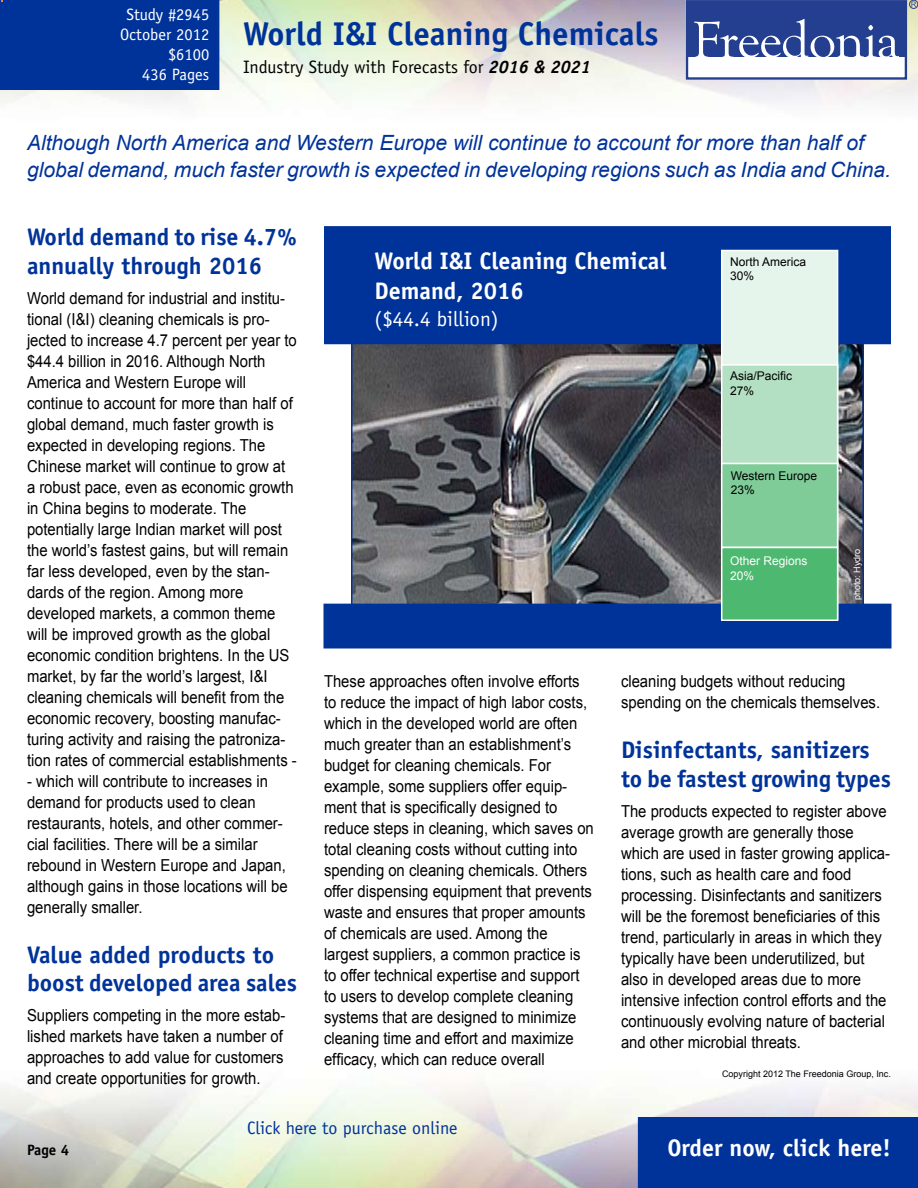
<style>
.page{position:relative;width:918px;height:1188px;background:#fff}
.page>*{position:absolute;margin:0;border:0;box-sizing:border-box;transform-origin:0 0}
.t1{font:700 33px "Officina Sans";color:#039}
.t2{font:700 24px/28.8px "Officina Sans";color:#039}
.t3{font:700 24px/30px "Officina Sans";color:#fff}
.t4{font:italic 21px/27px "Arial";color:#039}
.t5{font:21px "Officina Sans";color:#fff}
.t6{font:18px "Officina Sans";color:#000}
.t7{font:18px "Officina Sans";color:#039}
.t8{font:16.5px/21px "Arial";color:#000;scale:.9 1}
.t9{font:16.5px/19.8px "Officina Sans";color:#fff;text-align:right}
.t10{font:700 15px "Officina Sans";color:#000}
.t11{font:12px/14.2px "Arial";color:#000}
.t12{font:12px/14.2px "Arial";color:#fff}
.t13{font:9px "Arial";color:#000}
.t14{font:9px "Arial";color:#fff}
.s1{font-weight:700;font-style:italic}
</style>
<div class="page">
<div style="left:638px;top:1117px;width:280px;height:71px;background:#039"></div>
<div style="left:686px;top:0;width:221px;height:80px;border:2px solid #243e90"></div>
<div style="left:687px;top:1px;width:218px;height:56px;background:#243e90"></div>
<svg style="left:694px;top:19px;width:205px;height:38px"></svg>
<div style="left:909px;top:0;width:9px;height:9px;border:1px solid #243e90;border-radius:50%"></div>
<svg style="left:911px;top:2px;width:5px;height:5px"></svg>
<img style="left:354px;top:344px;width:507px;height:260px">
<div style="left:325px;top:227px;width:565px;height:117px;background:#039"></div>
<div style="left:324px;top:226px;width:567px;height:118px;border:2px solid #039"></div>
<div style="left:0;top:0;width:219px;height:90px;background:#039"></div>
<div style="left:324px;top:604px;width:567px;height:44px;background:#039"></div>
<div style="left:722px;top:250px;width:116px;height:369px;background:#e6f5eb"></div>
<div style="left:721px;top:250px;width:117px;height:370px;border:2px solid #fff"></div>
<div style="left:722px;top:365px;width:116px;height:99px;background:#b3e0c2"></div>
<div style="left:721px;top:364px;width:117px;height:100px;border:2px solid #fff"></div>
<div style="left:722px;top:464px;width:116px;height:83px;background:#80cc99"></div>
<div style="left:721px;top:463px;width:117px;height:85px;border:2px solid #fff"></div>
<div style="left:722px;top:548px;width:116px;height:72px;background:#4db870"></div>
<div style="left:721px;top:547px;width:117px;height:74px;border:2px solid #fff"></div>
<p class="t9" style="left:120px;top:5px;width:91px">Study #2945<br>October 2012 $6100<br>436 Pages</p>
<h1 class="t1" style="left:243px;top:13px;width:417px">World I&amp;I Cleaning Chemicals</h1>
<p class="t6" style="left:243px;top:57px;width:349px">Industry Study with Forecasts for <span class="s1">2016 &amp; 2021</span></p>
<p class="t4" style="left:27px;top:130px;width:865px">Although North America and Western Europe will continue to account for more than half of global demand, much faster growth is expected in developing regions such as India and China.</p>
<h2 class="t2" style="left:27px;top:222px;width:272px">World demand to rise 4.7% annually through 2016</h2>
<p class="t8" style="left:27px;top:288px;width:301px">World demand for industrial and institu&shy;tional (I&amp;I) cleaning chemicals is pro&shy;jected to increase 4.7 percent per year to $44.4 billion in 2016. Although North America and Western Europe will continue to account for more than half of global demand, much faster growth is expected in developing regions. The Chinese market will continue to grow at a robust pace, even as economic growth in China begins to moderate. The potentially large Indian market will post the world’s fastest gains, but will remain far less developed, even by the stan&shy;dards of the region. Among more developed markets, a common theme will be improved growth as the global economic condition brightens. In the US market, by far the world’s largest, I&amp;I cleaning chemicals will benefit from the economic recovery, boosting manufac&shy;turing activity and raising the patroniza&shy;tion rates of commercial establishments -</p>
<p class="t8" style="left:27px;top:771px;width:291px">- which will contribute to increases in demand for products used to clean restaurants, hotels, and other commer&shy;cial facilities. There will be a similar rebound in Western Europe and Japan, although gains in those locations will be generally smaller.</p>
<h2 class="t2" style="left:27px;top:940px;width:272px">Value added products to boost developed area sales</h2>
<p class="t8" style="left:27px;top:1005px;width:289px">Suppliers competing in the more estab&shy;lished markets have taken a number of approaches to add value for customers and create opportunities for growth.</p>
<h2 class="t3" style="left:375px;top:245px;width:293px">World I&amp;I Cleaning Chemical<br>Demand, 2016</h2>
<p class="t5" style="left:375px;top:306px;width:126px">($44.4 billion)</p>
<p class="t11" style="left:730px;top:254px;width:78px">North America<br>30%</p>
<p class="t11" style="left:730px;top:369px;width:64px">Asia/Pacific<br>27%</p>
<p class="t11" style="left:731px;top:469px;width:88px">Western Europe<br>23%</p>
<p class="t12" style="left:730px;top:554px;width:79px">Other Regions<br>20%</p>
<p class="t14" style="left:851px;top:600px;width:53px;rotate:-90deg">photo: Hydro</p>
<p class="t8" style="left:324px;top:671px;width:301px">These approaches often involve efforts to reduce the impact of high labor costs, which in the developed world are often much greater than an establishment’s budget for cleaning chemicals. For example, some suppliers offer equip&shy;ment that is specifically designed to reduce steps in cleaning, which saves on total cleaning costs without cutting into spending on cleaning chemicals. Others offer dispensing equipment that prevents waste and ensures that proper amounts of chemicals are used. Among the largest suppliers, a common practice is to offer technical expertise and support to users to develop complete cleaning systems that are designed to minimize cleaning time and effort and maximize efficacy, which can reduce overall</p>
<p class="t8" style="left:621px;top:671px;width:289px">cleaning budgets without reducing spending on the chemicals themselves.</p>
<h2 class="t2" style="left:621px;top:735px;width:272px">Disinfectants, sanitizers to be fastest growing types</h2>
<p class="t8" style="left:621px;top:800px;width:300px">The products expected to register above average growth are generally those which are used in faster growing applica&shy;tions, such as health care and food processing. Disinfectants and sanitizers will be the foremost beneficiaries of this trend, particularly in areas in which they typically have been underutilized, but also in developed areas due to more intensive infection control efforts and the continuously evolving nature of bacterial and other microbial threats.</p>
<p class="t13" style="left:722px;top:1067px;width:170px">Copyright 2012 The Freedonia Group, Inc.</p>
<p class="t7" style="left:247px;top:1117px;width:212px">Click here to purchase online</p>
<p class="t10" style="left:27px;top:1140px;width:31px">Page</p>
<h2 class="t3" style="left:667px;top:1133px;width:225px">Order now, click here!</h2>
</div>
